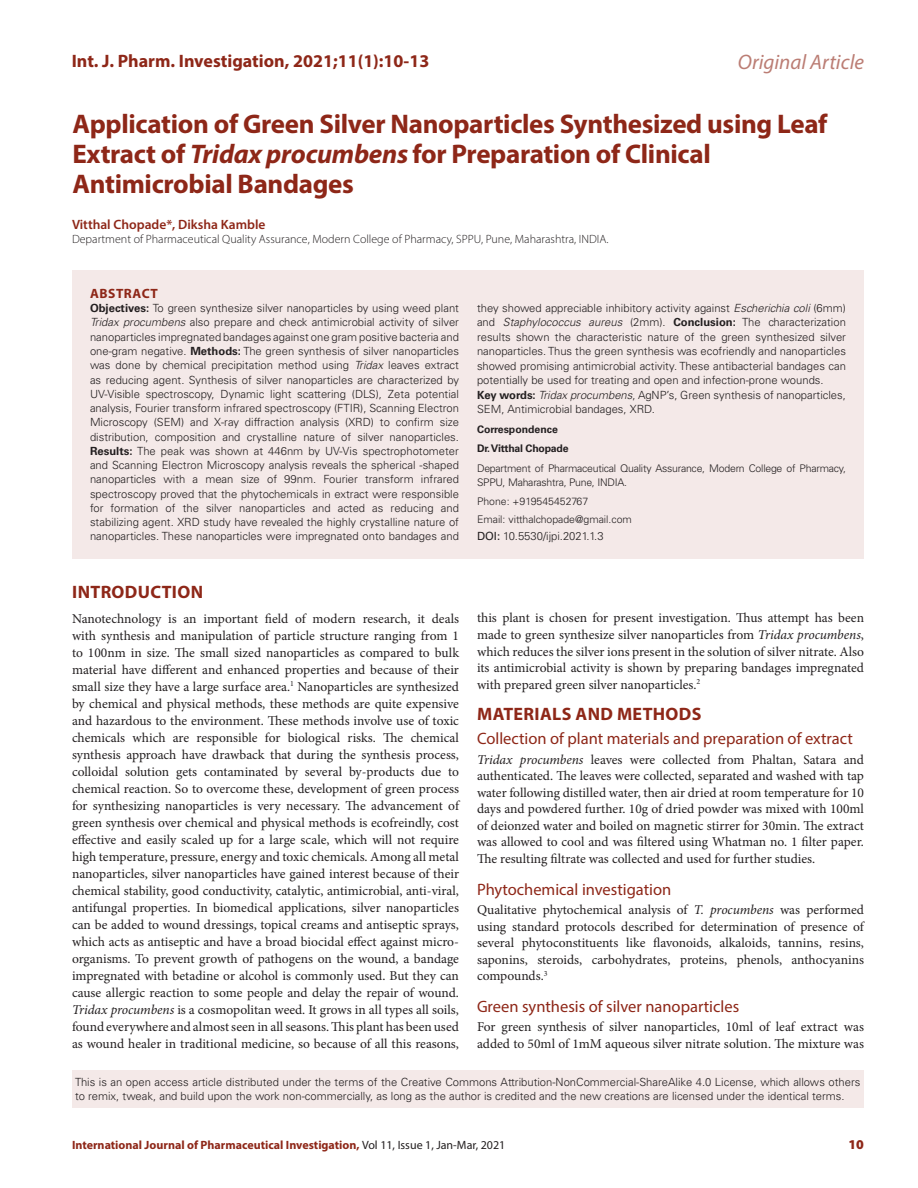
<style>
.page{position:relative;width:918px;height:1188px;background:#fff}
.page>*{position:absolute;margin:0;border:0;box-sizing:border-box;transform-origin:0 0}
.CT{font:700 27px/30px "Myriad Pro";letter-spacing:-.01em;color:#8e2718}
.t1{font:italic 21px "Myriad Pro";color:#bb7d74}
._1_HD{font:700 18px "Myriad Pro";letter-spacing:.015em;color:#8e2718}
._2_HD{font:16.5px "Myriad Pro";color:#8e2718}
.TXT{font:13.5px/17px "Minion Pro";color:#231f20;text-align:justify}
.CA{font:600 13.5px "Myriad Pro";color:#8e2718}
.ABS_HD{font:700 13.5px "Myriad Pro";letter-spacing:.04em;color:#8e2718}
.RRH{font:900 13.5px "Myriad Pro";color:#8e2718}
.CA_Aff{font:300 12px "Myriad Pro";color:#231f20}
.RRH-2{font:700 12px "Myriad Pro";color:#8e2718}
.ABS_TXT{font:300 11.25px/14.2px "Univers LT Std";color:#231f20;text-align:justify}
.ABS_AU_ADD{font:300 11.25px "Univers LT Std";color:#231f20}
.ABS_ADD{font:300 10.5px/13.6px "Univers LT Std";letter-spacing:-.02em;color:#231f20}
.ABS_ADD-2{font:300 10.5px "Univers LT Std";color:#231f20}
.ABS_ADD-3{font:700 10.5px "Univers LT Std";letter-spacing:-.02em;color:#231f20}
.ABS_ADD-4{font:700 10.5px "Univers LT Std";color:#231f20}
.s1{font-style:italic}
.s2{font-weight:700}
.s3{font-weight:400}
.s4{font-weight:400;color:#231f20}
</style>
<div class="page">
<div style="left:72px;top:270px;width:792px;height:288px;background:#f4e9e8"></div>
<div style="left:72px;top:1070px;width:791px;height:38px;background:#f4e9e8"></div>
<h3 class="_1_HD" style="left:72px;top:49px;width:359px">Int. J. Pharm. Investigation, 2021;11(1):10-13</h3>
<h2 class="t1" style="left:738px;top:49px;width:128px">Original Article</h2>
<p class="CT" style="left:73px;top:108px;width:756px">Application of Green Silver Nanoparticles Synthesized using Leaf<br>Extract of <span class="s1">Tridax procumbens</span> for Preparation of Clinical</p>
<p class="CT" style="left:73px;top:168px;width:283px">Antimicrobial Bandages</p>
<p class="CA" style="left:72px;top:216px;width:195px">Vitthal Chopade*, Diksha Kamble</p>
<p class="CA_Aff" style="left:72px;top:231px;width:538px">Department of Pharmaceutical Quality Assurance, Modern College of Pharmacy, SPPU, Pune, Maharashtra, INDIA.</p>
<p class="ABS_HD" style="left:90px;top:285px;width:69px">ABSTRACT</p>
<p class="ABS_TXT" style="left:90px;top:301px;width:371px"><span class="s2">Objectives:</span> To green synthesize silver nanoparticles by using weed plant <span class="s1">Tridax procumbens</span> also prepare and check antimicrobial activity of silver nanoparticles impregnated bandages against one gram positive bacteria and one-gram negative. <span class="s2">Methods:</span> The green synthesis of silver nanoparticles was done by chemical precipitation method using <span class="s1">Tridax</span> leaves extract as reducing agent. Synthesis of silver nanoparticles are characterized by UV-Visible spectroscopy, Dynamic light scattering (DLS), Zeta potential analysis, Fourier transform infrared spectroscopy (FTIR), Scanning Electron Microscopy (SEM) and X-ray diffraction analysis (XRD) to confirm size distribution, composition and crystalline nature of silver nanoparticles.<br><span class="s2">Results:</span> The peak was shown at 446nm by UV-Vis spectrophotometer and Scanning Electron Microscopy analysis reveals the spherical -shaped nanoparticles with a mean size of 99nm. Fourier transform infrared spectroscopy proved that the phytochemicals in extract were responsible for formation of the silver nanoparticles and acted as reducing and stabilizing agent. XRD study have revealed the highly crystalline nature of nanoparticles. These nanoparticles were impregnated onto bandages and</p>
<p class="ABS_TXT" style="left:477px;top:301px;width:371px">they showed appreciable inhibitory activity against <span class="s1">Escherichia coli</span> (6mm) and <span class="s1">Staphylococcus aureus</span> (2mm). <span class="s2">Conclusion:</span> The characterization results shown the characteristic nature of the green synthesized silver nanoparticles. Thus the green synthesis was ecofriendly and nanoparticles showed promising antimicrobial activity. These antibacterial bandages can potentially be used for treating and open and infection-prone wounds.</p>
<p class="ABS_TXT" style="left:477px;top:387px;width:370px"><span class="s2">Key words:</span> <span class="s1">Tridax procumbens</span>, AgNP’s, Green synthesis of nanoparticles,<br>SEM, Antimicrobial bandages, XRD.</p>
<p class="ABS_ADD-4" style="left:477px;top:423px;width:82px">Correspondence</p>
<p class="ABS_ADD-3" style="left:477px;top:443px;width:93px">Dr. Vitthal Chopade</p>
<p class="ABS_ADD" style="left:477px;top:462px;width:371px">Department of Pharmaceutical Quality Assurance, Modern College of Pharmacy,<br>SPPU, Maharashtra, Pune, INDIA.</p>
<p class="ABS_ADD-2" style="left:477px;top:495px;width:113px">Phone: +919545452767</p>
<p class="ABS_ADD-2" style="left:477px;top:513px;width:156px">Email: vitthalchopade@gmail.com</p>
<p class="ABS_AU_ADD" style="left:477px;top:530px;width:128px"><span class="s3">DOI:</span> 10.5530/ijpi.2021.1.3</p>
<p class="_1_HD" style="left:72px;top:580px;width:132px">INTRODUCTION</p>
<p class="TXT" style="left:72px;top:610px;width:389px">Nanotechnology is an important field of modern research, it deals with synthesis and manipulation of particle structure ranging from 1 to 100nm in size. The small sized nanoparticles as compared to bulk material have different and enhanced properties and because of their small size they have a large surface area.<sup>1</sup> Nanoparticles are synthesized by chemical and physical methods, these methods are quite expensive and hazardous to the environment. These methods involve use of toxic chemicals which are responsible for biological risks. The chemical synthesis approach have drawback that during the synthesis process, colloidal solution gets contaminated by several by-products due to chemical reaction. So to overcome these, development of green process for synthesizing nanoparticles is very necessary. The advancement of green synthesis over chemical and physical methods is ecofreindly, cost effective and easily scaled up for a large scale, which will not require high temperature, pressure, energy and toxic chemicals. Among all metal nanoparticles, silver nanoparticles have gained interest because of their chemical stability, good conductivity, catalytic, antimicrobial, anti-viral, antifungal properties. In biomedical applications, silver nanoparticles can be added to wound dressings, topical creams and antiseptic sprays, which acts as antiseptic and have a broad biocidal effect against micro&shy;organisms. To prevent growth of pathogens on the wound, a bandage impregnated with betadine or alcohol is commonly used. But they can cause allergic reaction to some people and delay the repair of wound.<br><span class="s1">Tridax procumbens</span> is a cosmopolitan weed. It grows in all types all soils, found everywhere and almost seen in all seasons. This plant has been used as wound healer in traditional medicine, so because of all this reasons,</p>
<p class="TXT" style="left:477px;top:610px;width:389px;line-height:16.5px">this plant is chosen for present investigation. Thus attempt has been made to green synthesize silver nanoparticles from <span class="s1">Tridax procumbens</span>, which reduces the silver ions present in the solution of silver nitrate. Also its antimicrobial activity is shown by preparing bandages impregnated with prepared green silver nanoparticles.<sup>2</sup></p>
<p class="_1_HD" style="left:477px;top:702px;width:226px">MATERIALS AND METHODS</p>
<p class="_2_HD" style="left:477px;top:728px;width:377px">Collection of plant materials and preparation of extract</p>
<p class="TXT" style="left:477px;top:751px;width:389px;line-height:16.5px"><span class="s1">Tridax procumbens</span> leaves were collected from Phaltan, Satara and authenticated. The leaves were collected, separated and washed with tap water following distilled water, then air dried at room temperature for 10 days and powdered further. 10g of dried powder was mixed with 100ml of deionzed water and boiled on magnetic stirrer for 30min. The extract was allowed to cool and was filtered using Whatman no. 1 filter paper.<br>The resulting filtrate was collected and used for further studies.</p>
<p class="_2_HD" style="left:477px;top:879px;width:196px">Phytochemical investigation</p>
<p class="TXT" style="left:477px;top:902px;width:389px;line-height:16.5px">Qualitative phytochemical analysis of <span class="s1">T. procumbens</span> was performed using standard protocols described for determination of presence of several phytoconstituents like flavonoids, alkaloids, tannins, resins, saponins, steroids, carbohydrates, proteins, phenols, anthocyanins compounds.<sup>3</sup></p>
<p class="_2_HD" style="left:477px;top:996px;width:264px">Green synthesis of silver nanoparticles</p>
<p class="TXT" style="left:477px;top:1019px;width:389px;line-height:16.5px">For green synthesis of silver nanoparticles, 10ml of leaf extract was added to 50ml of 1mM aqueous silver nitrate solution. The mixture was</p>
<p class="ABS_TXT" style="left:75px;top:1075px;width:787px">This is an open access article distributed under the terms of the Creative Commons Attribution-NonCommercial-ShareAlike 4.0 License, which allows others to remix, tweak, and build upon the work non-commercially, as long as the author is credited and the new creations are licensed under the identical terms.</p>
<p class="RRH-2" style="left:72px;top:1137px;width:435px">International Journal of Pharmaceutical Investigation, <span class="s4">Vol 11, Issue 1, Jan-Mar, 2021</span></p>
<p class="RRH" style="left:849px;top:1136px;width:17px">10</p>
</div>
